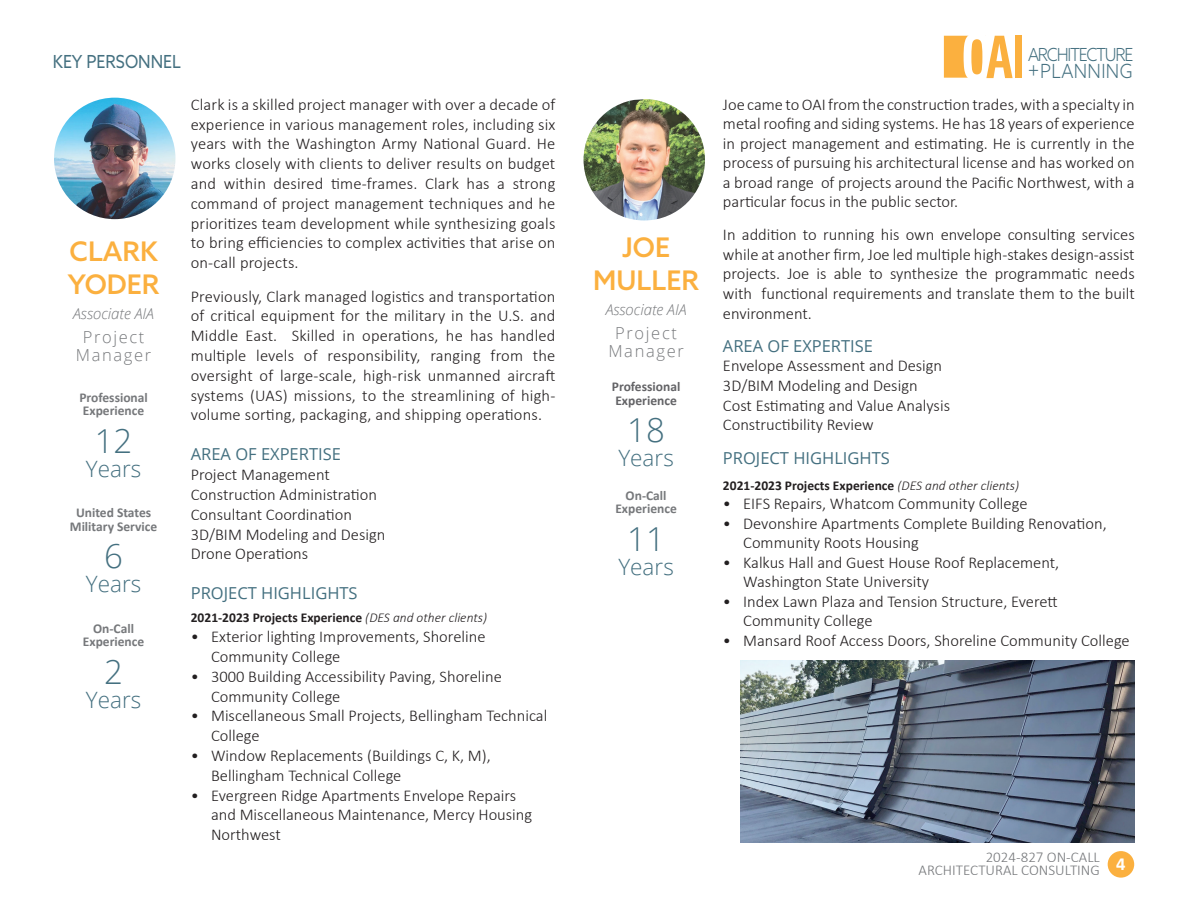
<style>
.page{position:relative;width:1188px;height:918px;background:#fff}
.page>*{position:absolute;margin:0;border:0;box-sizing:border-box;transform-origin:0 0}
.t1{font:300 33px "Open Sans";color:#447080}
.t2{font:500 27px/32.4px "Azo Sans";color:#fbb03f;text-align:center}
.t3{font:300 22.5px "Open Sans";color:#447080}
.t4{font:300 19.5px "Azo Sans";letter-spacing:.02em;color:#447080;scale:.9 1}
.t5{font:300 18px "Azo Sans";letter-spacing:-.08em;color:#447080;scale:.9 1}
.t6{font:18px "Azo Sans";color:#447080;scale:.9 1}
.t7{font:300 16.5px/19.8px "Calibri";color:#231f20}
.t8{font:16.5px "Open Sans";color:#447080}
.t9{font:300 16.5px/18px "Open Sans";letter-spacing:.1em;color:#76787b;text-align:center}
.t10{font:300 15px/13.5px "Calibri";color:#76787b}
.t11{font:italic 300 15px "Open Sans";color:#76787b}
.t12{font:700 13.5px "Calibri";color:#231f20}
.t13{font:700 13.5px/13.5px "Calibri";color:#76787b;text-align:center}
.t14{font:700 13.5px/13.5px "Calibri";color:#636366}
.s1{font-weight:300;font-style:italic}
.s2{font-size:21px}
</style>
<div class="page">
<div style="left:1108px;top:851px;width:26px;height:27px;background:#fbb03f;border-radius:50%"></div>
<div style="left:1015px;top:36px;width:7px;height:42px;background:#fbb03f"></div>
<div style="left:944px;top:36px;width:41px;height:42px;background:#fbb03f"></div>
<svg style="left:964px;top:35px;width:49px;height:44px"></svg>
<img style="left:584px;top:99px;width:121px;height:121px;border-radius:61px">
<img style="left:54px;top:98px;width:122px;height:121px;border-radius:61px">
<img style="left:740px;top:660px;width:394px;height:183px">
<p class="t6" style="left:53px;top:50px;width:144px">KEY PERSONNEL</p>
<h2 class="t2" style="left:68px;top:235px;width:93px;text-align:left">CLARK<br>YODER</h2>
<p class="t11" style="left:73px;top:303px;width:82px">Associate AIA</p>
<p class="t9" style="left:76px;top:328px;width:77px">Project<br>Manager</p>
<p class="t13" style="left:79px;top:390px;width:70px;text-align:left">Professional<br>Experience</p>
<h1 class="t1" style="left:95px;top:418px;width:39px">12</h1>
<h3 class="t3" style="left:86px;top:453px;width:57px">Years</h3>
<p class="t13" style="left:70px;top:506px;width:89px">United States<br>Military Service</p>
<h1 class="t1" style="left:104px;top:534px;width:20px">6</h1>
<h3 class="t3" style="left:86px;top:569px;width:57px">Years</h3>
<p class="t13" style="left:83px;top:621px;width:63px">On-Call<br>Experience</p>
<h1 class="t1" style="left:104px;top:649px;width:20px">2</h1>
<h3 class="t3" style="left:86px;top:684px;width:57px">Years</h3>
<p class="t7" style="left:191px;top:94px;width:366px;text-align:justify">Clark is a skilled project manager with over a decade of experience in various management roles, including six years with the Washington Army National Guard. He works closely with clients to deliver results on budget and within desired time-frames. Clark has a strong command of project management techniques and he prioritizes team development while synthesizing goals to bring efficiencies to complex activities that arise on on-call projects.</p>
<p class="t7" style="left:191px;top:286px;width:366px;text-align:justify">Previously, Clark managed logistics and transportation of critical equipment for the military in the U.S. and Middle East. Skilled in operations, he has handled multiple levels of responsibility, ranging from the oversight of large-scale, high-risk unmanned aircraft systems (UAS) missions, to the streamlining of high&shy;volume sorting, packaging, and shipping operations.</p>
<p class="t8" style="left:191px;top:443px;width:152px">AREA OF EXPERTISE</p>
<p class="t7" style="left:191px;top:465px;width:196px">Project Management<br>Construction Administration<br>Consultant Coordination<br>3D/BIM Modeling and Design<br>Drone Operations</p>
<p class="t8" style="left:191px;top:582px;width:168px">PROJECT HIGHLIGHTS</p>
<p class="t12" style="left:191px;top:608px;width:298px">2021-2023 Projects Experience <span class="s1">(DES and other clients)</span></p>
<p class="t7" style="left:211px;top:627px;width:276px;text-indent:-20px">• Exterior lighting Improvements, Shoreline<br>Community College</p>
<p class="t7" style="left:211px;top:666px;width:292px;text-indent:-20px">• 3000 Building Accessibility Paving, Shoreline<br>Community College</p>
<p class="t7" style="left:211px;top:706px;width:338px;text-indent:-20px">• Miscellaneous Small Projects, Bellingham Technical<br>College</p>
<p class="t7" style="left:211px;top:745px;width:281px;text-indent:-20px">• Window Replacements (Buildings C, K, M),<br>Bellingham Technical College</p>
<p class="t7" style="left:211px;top:785px;width:323px;text-indent:-20px">• Evergreen Ridge Apartments Envelope Repairs and Miscellaneous Maintenance, Mercy Housing<br>Northwest</p>
<h2 class="t2" style="left:593px;top:231px;width:107px">JOE<br>MULLER</h2>
<p class="t11" style="left:606px;top:299px;width:82px">Associate AIA</p>
<p class="t9" style="left:608px;top:324px;width:77px">Project<br>Manager</p>
<p class="t14" style="left:612px;top:380px;width:70px">Professional<br>Experience</p>
<h1 class="t1" style="left:627px;top:408px;width:39px">18</h1>
<h3 class="t3" style="left:618px;top:443px;width:57px">Years</h3>
<p class="t13" style="left:615px;top:488px;width:63px">On-Call<br>Experience</p>
<h1 class="t1" style="left:627px;top:516px;width:39px">11</h1>
<h3 class="t3" style="left:618px;top:551px;width:57px">Years</h3>
<p class="t5" style="left:1028px;top:43px;width:118px">ARCHITECTURE</p>
<p class="t4" style="left:1028px;top:59px;width:118px"><span class="s2">+</span>PLANNING</p>
<p class="t7" style="left:723px;top:94px;width:413px;text-align:justify">Joe came to OAI from the construction trades, with a specialty in metal roofing and siding systems. He has 18 years of experience in project management and estimating. He is currently in the process of pursuing his architectural license and has worked on a broad range of projects around the Pacific Northwest, with a particular focus in the public sector.</p>
<p class="t7" style="left:723px;top:225px;width:413px;text-align:justify">In addition to running his own envelope consulting services while at another firm, Joe led multiple high-stakes design-assist projects. Joe is able to synthesize the programmatic needs with functional requirements and translate them to the built environment.</p>
<p class="t8" style="left:723px;top:335px;width:152px">AREA OF EXPERTISE</p>
<p class="t7" style="left:723px;top:356px;width:229px">Envelope Assessment and Design<br>3D/BIM Modeling and Design<br>Cost Estimating and Value Analysis<br>Constructibility Review</p>
<p class="t8" style="left:723px;top:446px;width:168px">PROJECT HIGHLIGHTS</p>
<p class="t12" style="left:723px;top:476px;width:298px">2021-2023 Projects Experience <span class="s1">(DES and other clients)</span></p>
<p class="t7" style="left:723px;top:494px;width:306px">• EIFS Repairs, Whatcom Community College</p>
<p class="t7" style="left:743px;top:513px;width:365px;text-indent:-20px">• Devonshire Apartments Complete Building Renovation,<br>Community Roots Housing</p>
<p class="t7" style="left:743px;top:552px;width:318px;text-indent:-20px">• Kalkus Hall and Guest House Roof Replacement,<br>Washington State University</p>
<p class="t7" style="left:743px;top:591px;width:316px;text-indent:-20px">• Index Lawn Plaza and Tension Structure, Everett<br>Community College</p>
<p class="t7" style="left:723px;top:630px;width:408px">• Mansard Roof Access Doors, Shoreline Community College</p>
<p class="t10" style="left:919px;top:850px;width:209px;text-indent:67px">2024-827 ON-CALL<br>ARCHITECTURAL CONSULTING <sup>4</sup></p>
</div>
